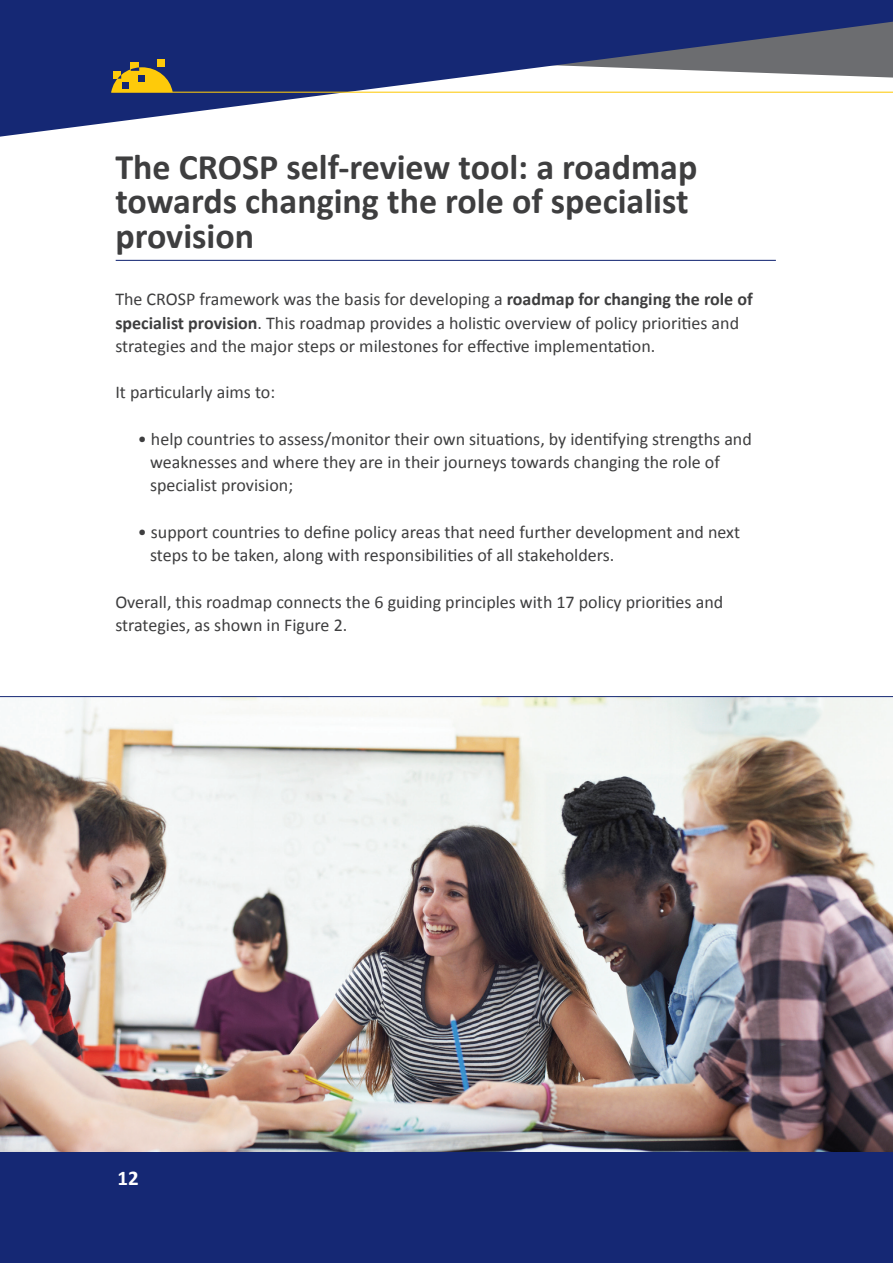
<style>
.page{position:relative;width:893px;height:1263px;background:#fff}
.page>*{position:absolute;margin:0;border:0;box-sizing:border-box;transform-origin:0 0}
.t1{font:700 36px/34.5px "Calibri";color:#3e3e3f}
.t2{font:700 21px "Calibri";color:#fff}
.t3{font:18px/23.2px "Calibri";color:#3e3e3f}
.s1{font-weight:700}
</style>
<div class="page">
<svg style="left:0;top:0;width:893px;height:137px;fill:#152874"></svg>
<hr style="left:111px;top:92px;width:782px;height:1px;background:#feca0a">
<div style="left:157px;top:59px;width:8px;height:8px;background:#feca0a"></div>
<div style="left:131px;top:62px;width:8px;height:9px;background:#feca0a"></div>
<svg style="left:111px;top:67px;width:62px;height:25px;background:#b7982a"></svg>
<img style="left:0;top:697px;width:893px;height:456px">
<div style="left:0;top:1153px;width:893px;height:110px;background:#152874"></div>
<hr style="left:116px;top:260px;width:660px;height:1px;background:#152874">
<hr style="left:0;top:696px;width:893px;height:1px;background:#152874">
<h2 class="t1" style="left:115px;top:148px;width:583px">The CROSP self-review tool: a roadmap towards changing the role of specialist provision</h2>
<p class="t3" style="left:115px;top:287px;width:639px">The CROSP framework was the basis for developing a <span class="s1">roadmap for changing the role of specialist provision</span>. This roadmap provides a holistic overview of policy priorities and strategies and the major steps or milestones for effective implementation.</p>
<p class="t3" style="left:115px;top:380px;width:161px">It particularly aims to:</p>
<p class="t3" style="left:150px;top:426px;width:603px;text-indent:-12px">• help countries to assess/monitor their own situations, by identifying strengths and weaknesses and where they are in their journeys towards changing the role of specialist provision;</p>
<p class="t3" style="left:150px;top:519px;width:591px;text-indent:-12px">• support countries to define policy areas that need further development and next steps to be taken, along with responsibilities of all stakeholders.</p>
<p class="t3" style="left:115px;top:589px;width:609px">Overall, this roadmap connects the 6 guiding principles with 17 policy priorities and strategies, as shown in Figure 2.</p>
<p class="t2" style="left:117px;top:1165px;width:23px">12</p>
</div>
